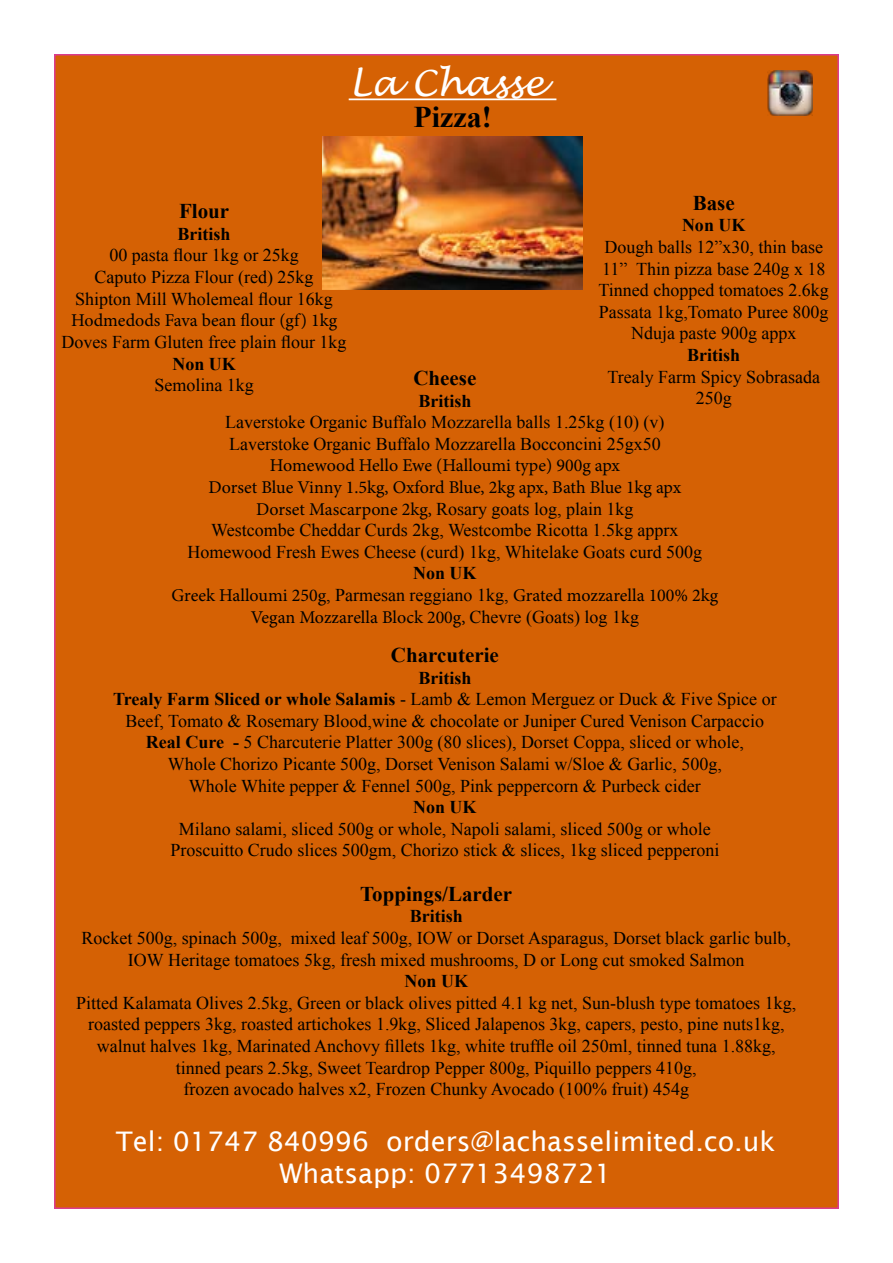
<style>
.page{position:relative;width:893px;height:1263px;background:#fff}
.page>*{position:absolute;margin:0;border:0;box-sizing:border-box;transform-origin:0 0}
.t1{font:italic 36px "Lucida Handwriting";color:#fff}
.t2{font:700 30px "Times New Roman";color:#000}
.t3{font:27px/32.4px "Lucida Sans";color:#fff;text-align:center}
.t4{font:700 21px "Times New Roman";color:#000}
.t5{font:18px/21.6px "Times New Roman";color:#000;text-align:center}
.t6{font:18px/21.6px "Minion Pro";color:#000;text-align:center}
.t7{font:700 18px "Times New Roman";color:#000}
.s1{font-family:"Minion Pro"}
.s2{font-family:"Times New Roman"}
.s3{font-weight:700}
</style>
<div class="page">
<div style="left:54px;top:54px;width:785px;height:1155px;background:#d56104;border:2px solid #db3c8e"></div>
<img style="left:322px;top:136px;width:261px;height:153px">
<hr style="left:349px;top:98px;width:207px;height:2px;background:#fff">
<img style="left:767px;top:70px;width:45px;height:45px">
<h1 class="t1" style="left:349px;top:61px;width:197px">La Chasse</h1>
<h2 class="t2" style="left:413px;top:96px;width:80px">Pizza!</h2>
<p class="t4" style="left:693px;top:188px;width:43px">Base</p>
<p class="t7" style="left:682px;top:213px;width:65px">Non UK</p>
<p class="t5" style="left:599px;top:236px;width:232px">Dough balls 12”x30, thin base<br>11” Thin pizza base 240g x 18<br>Tinned chopped tomatoes 2.6kg<br>Passata 1kg,Tomato Puree 800g<br>Nduja paste 900g appx</p>
<p class="t7" style="left:687px;top:342px;width:55px">British</p>
<p class="t5" style="left:607px;top:365px;width:214px">Trealy Farm Spicy Sobrasada<br>250g</p>
<p class="t4" style="left:179px;top:197px;width:52px">Flour</p>
<p class="t7" style="left:178px;top:221px;width:55px">British</p>
<p class="t5" style="left:75px;top:244px;width:259px">00 pasta flour 1kg or 25kg<br>Caputo Pizza Flour (red) 25kg<br>Shipton Mill Wholemeal flour 16kg</p>
<p class="t6" style="left:71px;top:310px;width:268px">Hodmedods Fava bean flour (gf) 1kg</p>
<p class="t5" style="left:62px;top:331px;width:286px">Doves Farm Gluten free plain flour 1kg</p>
<p class="t7" style="left:172px;top:351px;width:65px">Non UK</p>
<p class="t5" style="left:154px;top:374px;width:101px">Semolina 1kg</p>
<p class="t4" style="left:413px;top:363px;width:64px">Cheese</p>
<p class="t7" style="left:418px;top:388px;width:55px">British</p>
<p class="t5" style="left:225px;top:411px;width:441px;text-align:left">Laverstoke Organic Buffalo Mozzarella balls 1.25kg (10) (v)<br>Laverstoke Organic Buffalo Mozzarella Bocconcini 25gx50</p>
<p class="t6" style="left:209px;top:455px;width:474px">Homewood Hello Ewe (Halloumi type) 900g apx<br>Dorset Blue Vinny 1.5kg, Oxford Blue, 2kg apx, Bath Blue 1kg apx</p>
<p class="t5" style="left:188px;top:497px;width:516px"><span class="s1">Dorset Mascarpone 2kg,</span> Rosary goats log, plain 1kg<br>Westcombe Cheddar Curds 2kg, Westcombe Ricotta 1.5kg apprx<br>Homewood Fresh Ewes Cheese (curd) 1kg, Whitelake Goats curd 500g</p>
<p class="t7" style="left:413px;top:561px;width:65px">Non UK</p>
<p class="t6" style="left:172px;top:584px;width:548px">Greek Halloumi 250g<span class="s2">, Parmesan reggiano 1kg,</span> Grated mozzarella 100% 2kg<br>Vegan Mozzarella Block 200g, <span class="s2">Chevre (Goats) log 1kg</span></p>
<p class="t4" style="left:391px;top:640px;width:110px">Charcuterie</p>
<p class="t5" style="left:113px;top:666px;width:665px"><span class="s3">British<br>Trealy Farm Sliced or whole Salamis</span> - Lamb &amp; Lemon Merguez or Duck &amp; Five Spice or Beef, Tomato &amp; Rosemary Blood,wine &amp; chocolate or Juniper Cured Venison Carpaccio <span class="s3">Real Cure -</span> 5 Charcuterie Platter 300g (80 slices), Dorset Coppa, sliced or whole,<br>Whole Chorizo Picante 500g, Dorset Venison Salami w/Sloe &amp; Garlic, 500g,<br>Whole White pepper &amp; Fennel 500g, Pink peppercorn &amp; Purbeck cider</p>
<p class="t7" style="left:413px;top:795px;width:65px">Non UK</p>
<p class="t5" style="left:170px;top:818px;width:550px">Milano salami, sliced 500g or whole, Napoli salami, sliced 500g or whole<br>Proscuitto Crudo slices 500gm, Chorizo stick &amp; slices, 1kg sliced pepperoni</p>
<p class="t4" style="left:360px;top:879px;width:154px">Toppings/Larder</p>
<p class="t7" style="left:410px;top:904px;width:55px">British</p>
<p class="t5" style="left:81px;top:927px;width:711px">Rocket 500g, spinach 500g, mixed leaf 500g, IOW or Dorset Asparagus, Dorset black garlic bulb,<br>IOW Heritage tomatoes 5kg, fresh mixed mushrooms, D or Long cut smoked Salmon</p>
<p class="t7" style="left:404px;top:969px;width:65px">Non UK</p>
<p class="t5" style="left:76px;top:992px;width:721px">Pitted Kalamata Olives 2.5kg, Green or black olives pitted 4.1 kg net, Sun-blush type tomatoes 1kg, roasted peppers 3kg, roasted artichokes 1.9kg, Sliced Jalapenos 3kg, capers, pesto, pine nuts1kg, walnut halves 1kg, Marinated Anchovy fillets 1kg, white truffle oil 250ml, tinned tuna 1.88kg, tinned pears 2.5kg, Sweet Teardrop Pepper 800g, Piquillo peppers 410g,<br>frozen avocado halves x2, Frozen Chunky Avocado (100% fruit) 454g</p>
<h3 class="t3" style="left:116px;top:1125px;width:661px">Tel: 01747 840996 orders@lachasselimited.co.uk<br>Whatsapp: 07713498721</h3>
</div>
